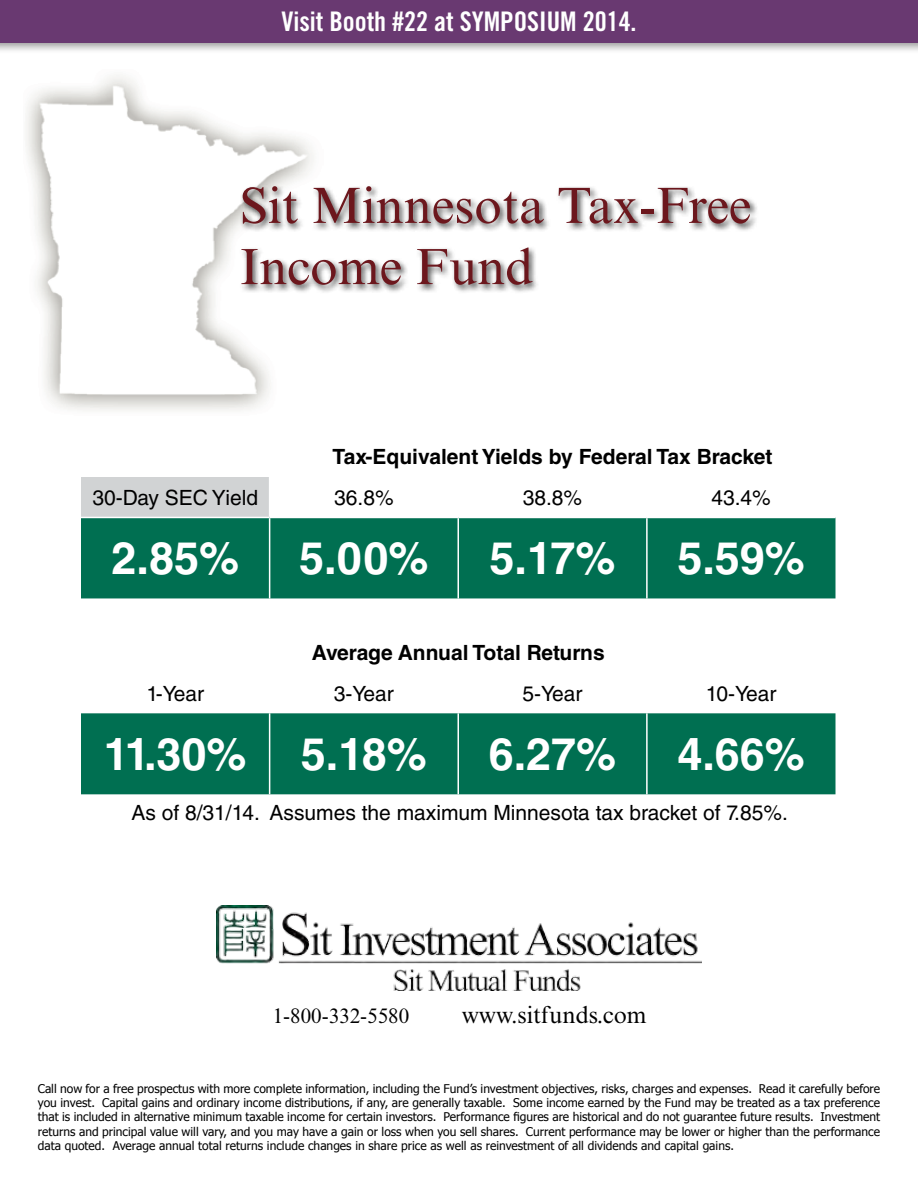
<style>
.page{position:relative;width:918px;height:1188px;background:#fff}
.page>*{position:absolute;margin:0;border:0;box-sizing:border-box;transform-origin:0 0}
.t1{font:51px/61.2px "Times New Roman MT Std";color:#6c171d}
.t2{font:700 45px "Helvetica LT Std";color:#fff}
.t3{font:27px "Trade Gothic LT Std Bd Cn 20";color:#fff}
.t4{font:24px "Times New Roman MT Std";color:#000}
.t5{font:21px "Helvetica LT Std";color:#000}
.t6{font:700 21px "Helvetica LT Std";color:#000}
.t7{font:21px "Times New Roman MT Std";color:#000}
.t8{font:12px/14.4px "Tahoma";color:#000;text-align:justify}
</style>
<div class="page">
<img style="left:26px;top:75px;width:288px;height:336px">
<div style="left:239px;top:184px;width:520px;height:110px;background:#000;opacity:.75"></div>
<img style="left:217px;top:905px;width:484px;height:85px">
<div style="left:81px;top:477px;width:189px;height:40px;background:#d1d3d4"></div>
<div style="left:81px;top:518px;width:755px;height:80px;background:#006f51"></div>
<hr style="left:269px;top:518px;width:1px;height:80px;background:#fff">
<hr style="left:458px;top:518px;width:1px;height:80px;background:#fff">
<hr style="left:646px;top:518px;width:2px;height:80px;background:#fff">
<hr style="left:269px;top:477px;width:1px;height:40px;background:#fff">
<div style="left:81px;top:713px;width:755px;height:81px;background:#006f51"></div>
<hr style="left:269px;top:713px;width:1px;height:81px;background:#fff">
<hr style="left:458px;top:713px;width:1px;height:81px;background:#fff">
<hr style="left:646px;top:713px;width:2px;height:81px;background:#fff">
<div style="left:0;top:0;width:918px;height:54px;background:#000;opacity:.4"></div>
<div style="left:0;top:0;width:918px;height:42px;background:#693971"></div>
<h3 class="t3" style="left:281px;top:5px;width:357px">Visit Booth #22 at SYMPOSIUM 2014.</h3>
<h1 class="t1" style="left:240px;top:175px;width:513px">Sit Minnesota Tax-Free<br>Income Fund</h1>
<h3 class="t6" style="left:333px;top:444px;width:441px">Tax-Equivalent Yields by Federal Tax Bracket</h3>
<h3 class="t5" style="left:92px;top:485px;width:167px">30-Day SEC Yield</h3>
<h3 class="t5" style="left:334px;top:485px;width:61px">36.8%</h3>
<h3 class="t5" style="left:523px;top:485px;width:61px">38.8%</h3>
<h3 class="t5" style="left:711px;top:485px;width:61px">43.4%</h3>
<h2 class="t2" style="left:112px;top:531px;width:129px">2.85%</h2>
<h2 class="t2" style="left:299px;top:531px;width:131px">5.00%</h2>
<h2 class="t2" style="left:490px;top:531px;width:127px">5.17%</h2>
<h2 class="t2" style="left:677px;top:531px;width:129px">5.59%</h2>
<h3 class="t6" style="left:312px;top:640px;width:295px">Average Annual Total Returns</h3>
<h3 class="t5" style="left:146px;top:681px;width:59px">1-Year</h3>
<h3 class="t5" style="left:334px;top:681px;width:62px">3-Year</h3>
<h3 class="t5" style="left:523px;top:681px;width:62px">5-Year</h3>
<h3 class="t5" style="left:706px;top:681px;width:72px">10-Year</h3>
<h2 class="t2" style="left:104px;top:727px;width:324px">11.30% 5.18%</h2>
<h2 class="t2" style="left:489px;top:727px;width:129px">6.27%</h2>
<h2 class="t2" style="left:677px;top:727px;width:129px">4.66%</h2>
<h3 class="t5" style="left:131px;top:801px;width:658px">As of 8/31/14. Assumes the maximum Minnesota tax bracket of 7.85%.</h3>
<h3 class="t7" style="left:273px;top:1004px;width:138px">1-800-332-5580</h3>
<h3 class="t4" style="left:462px;top:1001px;width:187px">www.sitfunds.com</h3>
<p class="t8" style="left:38px;top:1080px;width:844px">Call now for a free prospectus with more complete information, including the Fund’s investment objectives, risks, charges and expenses. Read it carefully before you invest. Capital gains and ordinary income distributions, if any, are generally taxable. Some income earned by the Fund may be treated as a tax preference that is included in alternative minimum taxable income for certain investors. Performance figures are historical and do not guarantee future results. Investment returns and principal value will vary, and you may have a gain or loss when you sell shares. Current performance may be lower or higher than the performance data quoted. Average annual total returns include changes in share price as well as reinvestment of all dividends and capital gains.</p>
</div>
